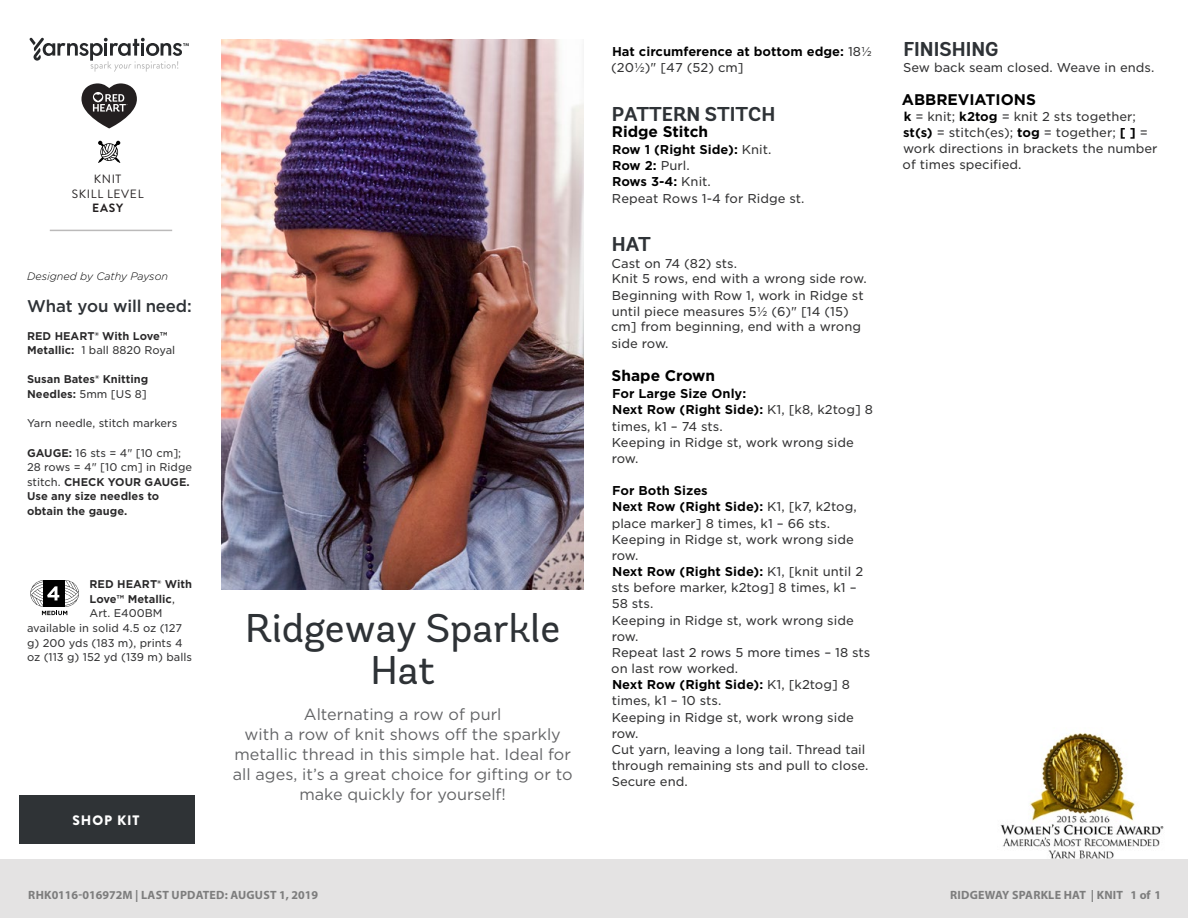
<style>
.page{position:relative;width:1188px;height:918px;background:#fff}
.page>*{position:absolute;margin:0;border:0;box-sizing:border-box;transform-origin:0 0}
.t1{font:40.05px/42.3px "Andes Rounded";color:#2e3236;text-align:center}
.t2{font:700 19.95px "Andes Rounded";color:#2e3236}
.t3{font:500 16.95px "Gotham";color:#58595b}
.t4{font:500 16.95px "Gotham";letter-spacing:-.01em;color:#2e3236}
.t5{font:16.2px/20px "Gotham";color:#636466;text-align:center}
.t6{font:700 15.45px "Gotham";color:#000}
.t7{font:900 13.65px "Brandon Grotesque";letter-spacing:.065em;color:#fff}
.t8{font:12.3px/16.2px "Gotham S Sm";color:#333334}
.t9{font:700 12.3px/16.2px "Gotham S Sm";color:#000}
.t10{font:700 12px "Myriad Pro";letter-spacing:.02em;color:#7d7d7d}
.Skill_Level{font:12px "Brandon Grotesque";letter-spacing:.055em;color:#231f20}
.Skill_Level-2{font:700 12px "Brandon Grotesque";color:#231f20}
.t11{font:700 10.8px/14.7px "Gotham S Sm";color:#292829}
.t12{font:10.8px "Gotham S Sm";color:#333334}
.t13{font:italic 300 10.8px "Gotham Rounded";color:#000}
.s1{font-weight:400;color:#333334}
.s2{font-weight:700;color:#e31837}
.s3{font-weight:700;color:#000}
</style>
<div class="page">
<svg style="left:30px;top:580px;width:49px;height:35px"></svg>
<img style="left:222px;top:40px;width:362px;height:550px">
<img style="left:993px;top:733px;width:175px;height:127px">
<div style="left:0;top:860px;width:1188px;height:58px;background:#e4e3e3"></div>
<svg style="left:98px;top:141px;width:22px;height:22px"></svg>
<svg style="left:30px;top:38px;width:159px;height:34px"></svg>
<svg style="left:81px;top:83px;width:56px;height:45px"></svg>
<hr style="left:50px;top:230px;width:122px;height:1px;background:#bbbaba">
<div style="left:19px;top:795px;width:175px;height:48px;background:#2f3336"></div>
<p class="Skill_Level" style="left:94px;top:171px;width:29px">KNIT</p>
<p class="Skill_Level" style="left:72px;top:185px;width:73px">SKILL LEVEL</p>
<p class="Skill_Level-2" style="left:92px;top:200px;width:33px">EASY</p>
<p class="t13" style="left:27px;top:269px;width:142px">Designed by Cathy Payson</p>
<p class="t4" style="left:27px;top:295px;width:166px">What you will need:</p>
<p class="t11" style="left:27px;top:328px;width:150px">RED HEART® With Love™<br>Metallic: <span class="s1">1 ball 8820 Royal</span></p>
<p class="t11" style="left:27px;top:372px;width:123px">Susan Bates® Knitting<br>Needles: <span class="s1">5mm [US 8]</span></p>
<p class="t12" style="left:27px;top:416px;width:152px">Yarn needle, stitch markers</p>
<p class="t11" style="left:27px;top:445px;width:167px">GAUGE: <span class="s1">16 sts = 4" [10 cm];<br>28 rows = 4" [10 cm] in Ridge stitch.</span> CHECK YOUR GAUGE.<br>Use any size needles to obtain the gauge.</p>
<p class="t11" style="left:90px;top:577px;width:104px">RED HEART® With</p>
<p class="t11" style="left:90px;top:591px;width:87px">Love™ Metallic<span class="s1">,</span></p>
<p class="t12" style="left:90px;top:606px;width:74px">Art. E400BM</p>
<p class="t12" style="left:27px;top:621px;width:157px">available in solid 4.5 oz (127</p>
<p class="t12" style="left:27px;top:636px;width:157px">g) 200 yds (183 m), prints 4</p>
<p class="t12" style="left:27px;top:650px;width:167px">oz (113 g) 152 yd (139 m) balls</p>
<p class="t7" style="left:72px;top:810px;width:69px">SHOP KIT</p>
<p class="t1" style="left:245px;top:607px;width:317px">Ridgeway Sparkle<br>Hat</p>
<p class="t5" style="left:233px;top:704px;width:341px">Alternating a row of purl<br>with a row of knit shows off the sparkly metallic thread in this simple hat. Ideal for all ages, it’s a great choice for gifting or to make quickly for yourself!</p>
<p class="t3" style="left:27px;top:881px;width:376px">Find more ideas &amp; inspiration: <span class="s2">redheart.com</span></p>
<p class="t10" style="left:28px;top:887px;width:291px">RHK0116-016972M | LAST UPDATED: AUGUST 1, 2019</p>
<p class="t9" style="left:611px;top:43px;width:262px">Hat circumference at bottom edge: <span class="s1">18½ (20½)" [47 (52) cm]</span></p>
<p class="t2" style="left:612px;top:101px;width:165px">PATTERN STITCH</p>
<p class="t6" style="left:612px;top:121px;width:98px">Ridge Stitch</p>
<p class="t8" style="left:612px;top:141px;width:194px"><span class="s3">Row 1 (Right Side):</span> Knit.<br><span class="s3">Row 2:</span> Purl.<br><span class="s3">Rows 3-4:</span> Knit.<br>Repeat Rows 1-4 for Ridge st.</p>
<p class="t2" style="left:612px;top:232px;width:40px">HAT</p>
<p class="t8" style="left:611px;top:255px;width:257px;line-height:15.3px">Cast on 74 (82) sts.<br>Knit 5 rows, end with a wrong side row.</p>
<p class="t8" style="left:611px;top:287px;width:254px;line-height:15.8px">Beginning with Row 1, work in Ridge st until piece measures 5½ (6)" [14 (15) cm] from beginning, end with a wrong</p>
<p class="t8" style="left:611px;top:335px;width:59px">side row.</p>
<p class="t6" style="left:612px;top:365px;width:105px">Shape Crown</p>
<p class="t8" style="left:612px;top:385px;width:263px"><span class="s3">For Large Size Only:<br>Next Row (Right Side):</span> K1, [k8, k2tog] 8 times, k1 – 74 sts.<br>Keeping in Ridge st, work wrong side row.</p>
<p class="t8" style="left:611px;top:482px;width:261px"><span class="s3">For Both Sizes<br>Next Row (Right Side):</span> K1, [k7, k2tog, place marker] 8 times, k1 – 66 sts.<br>Keeping in Ridge st, work wrong side row.<br><span class="s3">Next Row (Right Side):</span> K1, [knit until 2 sts before marker, k2tog] 8 times, k1 –<br>58 sts.<br>Keeping in Ridge st, work wrong side row.<br>Repeat last 2 rows 5 more times – 18 sts on last row worked.<br><span class="s3">Next Row (Right Side):</span> K1, [k2tog] 8 times, k1 – 10 sts.<br>Keeping in Ridge st, work wrong side row.<br>Cut yarn, leaving a long tail. Thread tail through remaining sts and pull to close.<br>Secure end.</p>
<p class="t2" style="left:903px;top:37px;width:97px">FINISHING</p>
<p class="t8" style="left:903px;top:59px;width:253px">Sew back seam closed. Weave in ends.</p>
<p class="t6" style="left:902px;top:89px;width:136px">ABBREVIATIONS</p>
<p class="t8" style="left:903px;top:108px;width:256px"><span class="s3">k</span> = knit; <span class="s3">k2tog</span> = knit 2 sts together; <span class="s3">st(s)</span> = stitch(es); <span class="s3">tog</span> = together; <span class="s3">[ ]</span> = work directions in brackets the number of times specified.</p>
<p class="t10" style="left:950px;top:887px;width:212px">RIDGEWAY SPARKLE HAT | KNIT 1 of 1</p>
</div>
